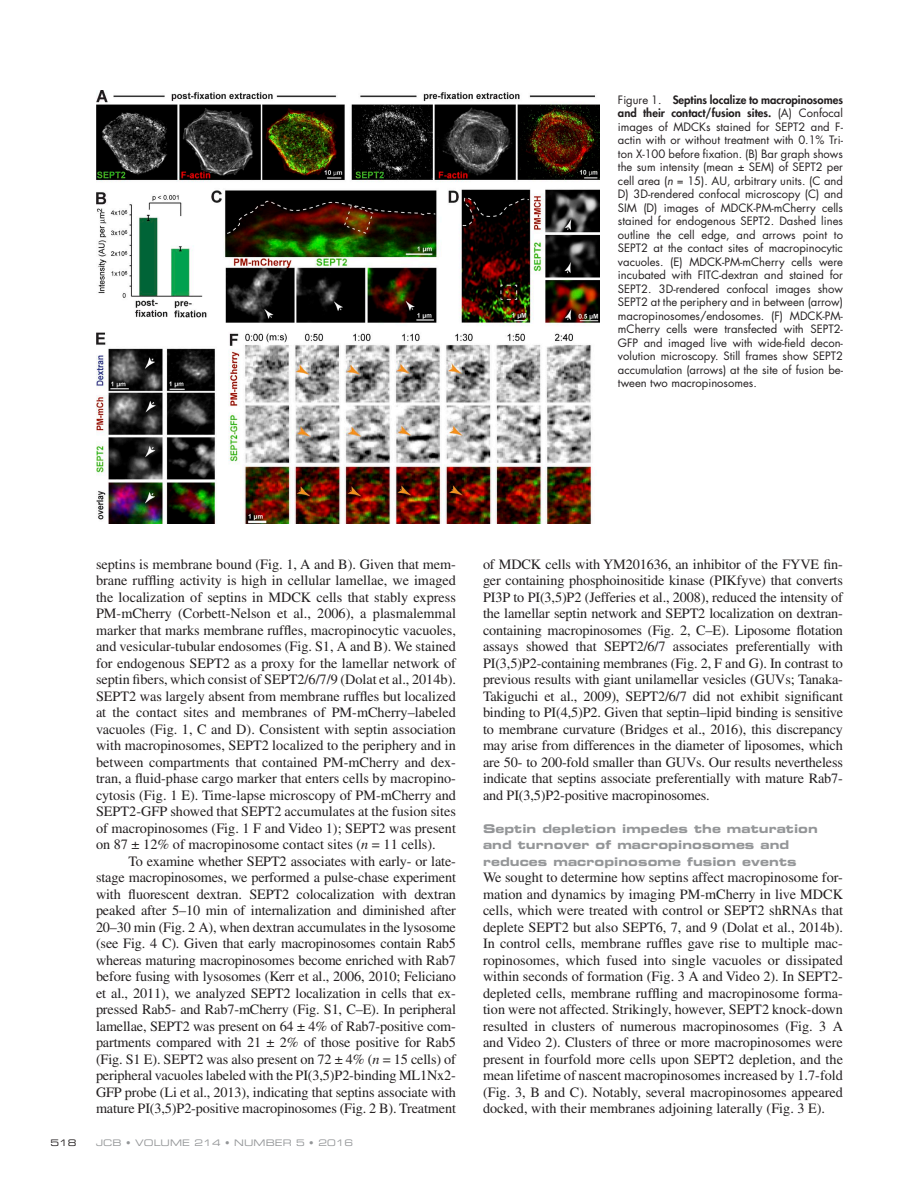
<style>
.page{position:relative;width:918px;height:1188px;background:#fff}
.page>*{position:absolute;margin:0;border:0;box-sizing:border-box;transform-origin:0 0}
.t1{font:14.25px/16.5px "Times LT Std";letter-spacing:-.01em;color:#231f20;text-align:justify}
.t2{font:12px/16.5px "Eurostile LT Std Bold Ex 2";letter-spacing:.005em;color:#949698}
.t3{font:11.25px/13.5px "Futura Std";color:#231f20;text-align:justify}
.t4{font:9px "Eurostile LT Std Ex 2";letter-spacing:.01em;color:#949698}
.t5{font:9px "Eurostile LT Std Ex 2";color:#231f20}
.s1{font-weight:800}
.s2{font-style:italic}
</style>
<div class="page">
<img style="left:96px;top:90px;width:504px;height:434px">
<p class="t3" style="left:618px;top:93px;width:227px">Figure 1. <span class="s1">Septins localize to macropinosomes and their contact/fusion sites.</span> (A) Confocal images of MDCKs stained for SEPT2 and F&shy;actin with or without treatment with 0.1% Tri&shy;ton X-100 before fixation. (B) Bar graph shows the sum intensity (mean ± SEM) of SEPT2 per cell area (<span class="s2">n</span> = 15). AU, arbitrary units. (C and D) 3D-rendered confocal microscopy (C) and SIM (D) images of MDCK-PM-mCherry cells stained for endogenous SEPT2. Dashed lines outline the cell edge, and arrows point to SEPT2 at the contact sites of macropinocytic vacuoles. (E) MDCK-PM-mCherry cells were incubated with FITC-dextran and stained for SEPT2. 3D-rendered confocal images show SEPT2 at the periphery and in between (arrow) macropinosomes/endosomes. (F) MDCK-PM&shy;mCherry cells were transfected with SEPT2- GFP and imaged live with wide-field decon&shy;volution microscopy. Still frames show SEPT2 accumulation (arrows) at the site of fusion be&shy;tween two macropinosomes.</p>
<p class="t1" style="left:96px;top:555px;width:362px">septins is membrane bound (Fig. 1, A and B). Given that mem&shy;brane ruffling activity is high in cellular lamellae, we imaged the localization of septins in MDCK cells that stably express PM-mCherry (Corbett-Nelson et al., 2006), a plasmalemmal marker that marks membrane ruffles, macropinocytic vacuoles, and vesicular-tubular endosomes (Fig. S1, A and B). We stained for endogenous SEPT2 as a proxy for the lamellar network of septin fibers, which consist of SEPT2/6/7/9 (Dolat et al., 2014b).<br>SEPT2 was largely absent from membrane ruffles but localized at the contact sites and membranes of PM-mCherry–labeled vacuoles (Fig. 1, C and D). Consistent with septin association with macropinosomes, SEPT2 localized to the periphery and in between compartments that contained PM-mCherry and dex&shy;tran, a fluid-phase cargo marker that enters cells by macropino&shy;cytosis (Fig. 1 E). Time-lapse microscopy of PM-mCherry and SEPT2-GFP showed that SEPT2 accumulates at the fusion sites of macropinosomes (Fig. 1 F and Video 1); SEPT2 was present on 87 ± 12% of macropinosome contact sites (<span class="s2">n</span> = 11 cells).</p>
<p class="t1" style="left:96px;top:852px;width:362px;text-indent:32px">To examine whether SEPT2 associates with early- or late&shy;stage macropinosomes, we performed a pulse-chase experiment with fluorescent dextran. SEPT2 colocalization with dextran peaked after 5–10 min of internalization and diminished after 20–30 min (Fig. 2 A), when dextran accumulates in the lysosome (see Fig. 4 C). Given that early macropinosomes contain Rab5 whereas maturing macropinosomes become enriched with Rab7 before fusing with lysosomes (Kerr et al., 2006, 2010; Feliciano et al., 2011), we analyzed SEPT2 localization in cells that ex&shy;pressed Rab5- and Rab7-mCherry (Fig. S1, C–E). In peripheral lamellae, SEPT2 was present on 64 ± 4% of Rab7-positive com&shy;partments compared with 21 ± 2% of those positive for Rab5 (Fig. S1 E). SEPT2 was also present on 72 ± 4% (<span class="s2">n</span> = 15 cells) of peripheral vacuoles labeled with the PI(3,5)P2-binding ML1Nx2- GFP probe (Li et al., 2013), indicating that septins associate with mature PI(3,5)P2-positive macropinosomes (Fig. 2 B). Treatment</p>
<p class="t5" style="left:50px;top:1136px;width:28px">518</p>
<p class="t4" style="left:96px;top:1136px;width:259px">JCB • VOLUME 214 • NUMBER 5 • 2016</p>
<p class="t1" style="left:483px;top:555px;width:362px">of MDCK cells with YM201636, an inhibitor of the FYVE fin&shy;ger containing phosphoinositide kinase (PIKfyve) that converts PI3P to PI(3,5)P2 (Jefferies et al., 2008), reduced the intensity of the lamellar septin network and SEPT2 localization on dextran&shy;containing macropinosomes (Fig. 2, C–E). Liposome flotation assays showed that SEPT2/6/7 associates preferentially with PI(3,5)P2-containing membranes (Fig. 2, F and G). In contrast to previous results with giant unilamellar vesicles (GUVs; Tanaka-Takiguchi et al., 2009), SEPT2/6/7 did not exhibit significant binding to PI(4,5)P2. Given that septin–lipid binding is sensitive to membrane curvature (Bridges et al., 2016), this discrepancy may arise from differences in the diameter of liposomes, which are 50- to 200-fold smaller than GUVs. Our results nevertheless indicate that septins associate preferentially with mature Rab7- and PI(3,5)P2-positive macropinosomes.</p>
<p class="t2" style="left:483px;top:820px;width:336px">Septin depletion impedes the maturation and turnover of macropinosomes and reduces macropinosome fusion events</p>
<p class="t1" style="left:483px;top:869px;width:362px">We sought to determine how septins affect macropinosome for&shy;mation and dynamics by imaging PM-mCherry in live MDCK cells, which were treated with control or SEPT2 shRNAs that deplete SEPT2 but also SEPT6, 7, and 9 (Dolat et al., 2014b).<br>In control cells, membrane ruffles gave rise to multiple mac&shy;ropinosomes, which fused into single vacuoles or dissipated within seconds of formation (Fig. 3 A and Video 2). In SEPT2- depleted cells, membrane ruffling and macropinosome forma&shy;tion were not affected. Strikingly, however, SEPT2 knock-down resulted in clusters of numerous macropinosomes (Fig. 3 A and Video 2). Clusters of three or more macropinosomes were present in fourfold more cells upon SEPT2 depletion, and the mean lifetime of nascent macropinosomes increased by 1.7-fold (Fig. 3, B and C). Notably, several macropinosomes appeared docked, with their membranes adjoining laterally (Fig. 3 E).</p>
</div>
